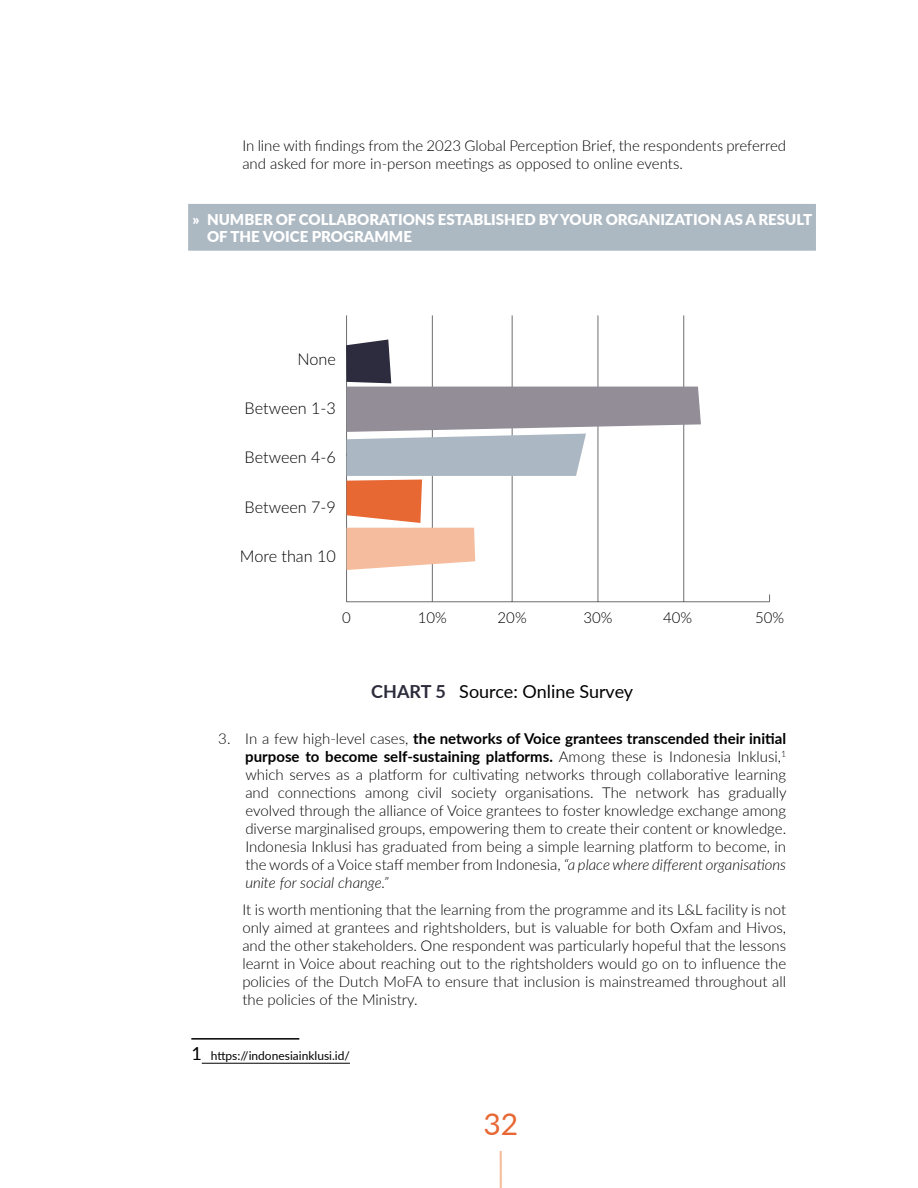
<style>
.page{position:relative;width:918px;height:1188px;background:#fff}
.page>*{position:absolute;margin:0;border:0;box-sizing:border-box;transform-origin:0 0}
.t1{font:30px "Lato";color:#e76834}
.t2{font:18px "Lato";color:#000}
.t3{font:300 16.2px "Lato";color:#000}
.t4{font:300 15px/18px "Lato";color:#000;text-align:justify}
.t5{font:900 15px/17.2px "Lato";color:#fff}
.t6{font:12px "Lato";color:#000}
.s1{font-weight:700;color:#2d2c3d}
.s2{font-weight:700}
.s3{font-style:italic}
.s4{font-size:18px}
</style>
<div class="page">
<hr style="left:500px;top:1151px;width:2px;height:37px;background:#f5bd9e">
<hr style="left:191px;top:1038px;width:108px;height:2px;background:#000">
<hr style="left:202px;top:1063px;width:148px;height:1px;background:#000">
<hr style="left:347px;top:601px;width:423px;height:1px;background:#6d6e71">
<hr style="left:346px;top:315px;width:1px;height:287px;background:#6d6e71">
<hr style="left:432px;top:315px;width:1px;height:287px;background:#6d6e71">
<hr style="left:512px;top:315px;width:1px;height:287px;background:#6d6e71">
<hr style="left:598px;top:315px;width:1px;height:287px;background:#6d6e71">
<hr style="left:683px;top:315px;width:1px;height:287px;background:#6d6e71">
<svg style="left:346px;top:340px;width:355px;height:230px"></svg>
<div style="left:188px;top:204px;width:628px;height:47px;background:#acb8c2"></div>
<p class="t4" style="left:242px;top:136px;width:545px">In line with findings from the 2023 Global Perception Brief, the respondents preferred and asked for more in-person meetings as opposed to online events.</p>
<p class="t5" style="left:207px;top:210px;width:606px;text-indent:-15px">» NUMBER OF COLLABORATIONS ESTABLISHED BY YOUR ORGANIZATION AS A RESULT<br>OF TH E VOICE PROGRAMME</p>
<p class="t3" style="left:298px;top:347px;width:40px">None</p>
<p class="t3" style="left:245px;top:397px;width:93px">Between 1-3</p>
<p class="t3" style="left:245px;top:446px;width:93px">Between 4-6</p>
<p class="t3" style="left:245px;top:496px;width:93px">Between 7-9</p>
<p class="t3" style="left:240px;top:545px;width:97px">More than 10</p>
<p class="t4" style="left:342px;top:608px;width:10px">0</p>
<p class="t4" style="left:418px;top:608px;width:31px">10%</p>
<p class="t4" style="left:498px;top:608px;width:31px">20%</p>
<p class="t4" style="left:583px;top:608px;width:31px">30%</p>
<p class="t4" style="left:663px;top:608px;width:31px">40%</p>
<p class="t4" style="left:755px;top:608px;width:31px">50%</p>
<p class="t2" style="left:371px;top:678px;width:263px"><span class="s1">Chart 5</span> Source: Online Survey</p>
<p class="t4" style="left:245px;top:729px;width:543px;text-indent:-27px">3. In a few high-level cases, <span class="s2">the networks of Voice grantees transcended their initial purpose to become self-sustaining platforms.</span> Among these is Indonesia Inklusi,<sup>1 </sup>which serves as a platform for cultivating networks through collaborative learning and connections among civil society organisations. The network has gradually evolved through the alliance of Voice grantees to foster knowledge exchange among diverse marginalised groups, empowering them to create their content or knowledge.<br>Indonesia Inklusi has graduated from being a simple learning platform to become, in the words of a Voice staff member from Indonesia, <span class="s3">“a place where different organisations unite for social change.”</span></p>
<p class="t4" style="left:242px;top:900px;width:545px">It is worth mentioning that the learning from the programme and its L&amp;L facility is not only aimed at grantees and rightsholders, but is valuable for both Oxfam and Hivos, and the other stakeholders. One respondent was particularly hopeful that the lessons learnt in Voice about reaching out to the rightsholders would go on to influence the policies of the Dutch MoFA to ensure that inclusion is mainstreamed throughout all the policies of the Ministry.</p>
<p class="t6" style="left:191px;top:1047px;width:160px"><span class="s4">1</span> https://indonesiainklusi.id/</p>
<h1 class="t1" style="left:483px;top:1103px;width:36px">32</h1>
</div>
